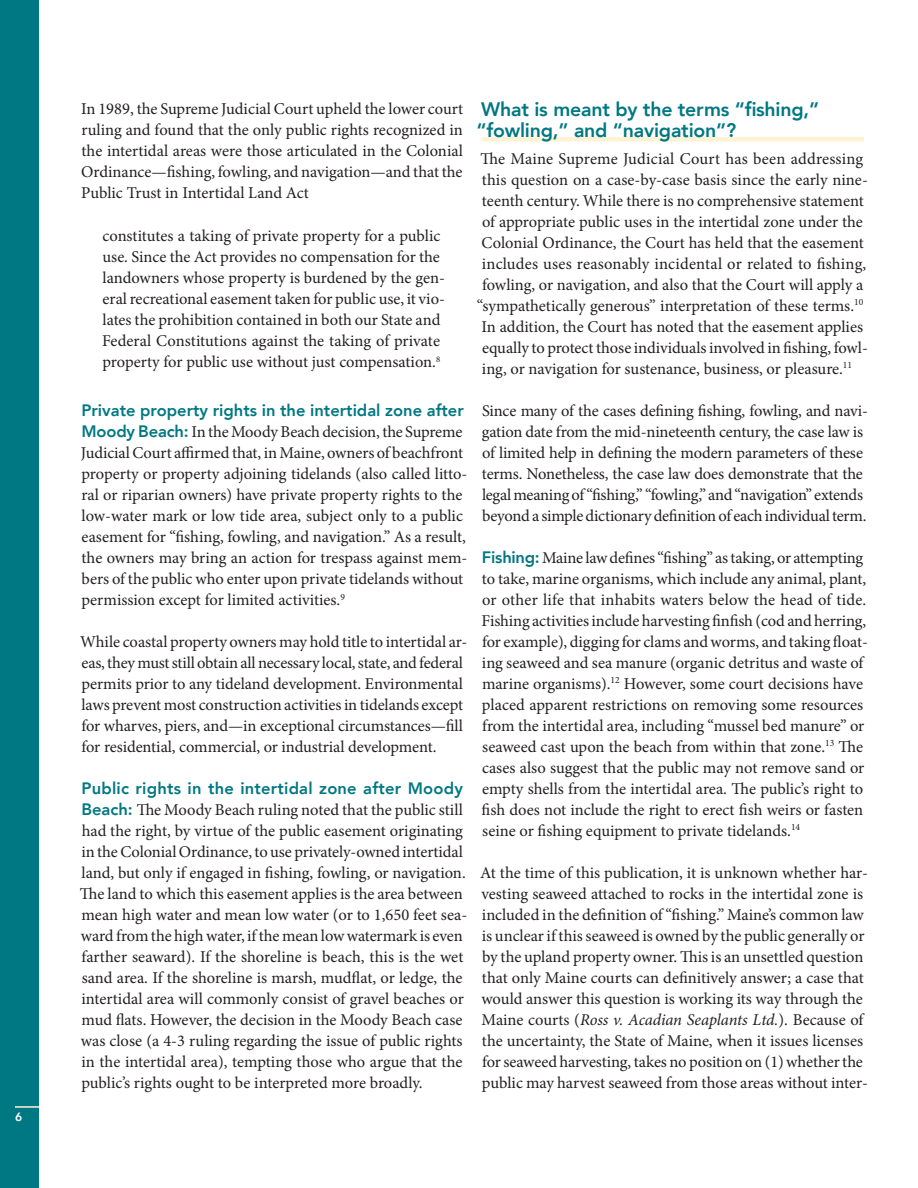
<style>
.page{position:relative;width:918px;height:1188px;background:#fff}
.page>*{position:absolute;margin:0;border:0;box-sizing:border-box;transform-origin:0 0}
.ParagraphHeads{font:800 19.5px/21px "Avenir";letter-spacing:-.01em;color:#007883}
._1_column_text_Inden{font:16.5px/21px "Minion Pro";letter-spacing:-.005em;color:#231f20}
._1_col_text_blue_lea{font:16.5px/21px "Minion Pro";letter-spacing:-.005em;color:#231f20}
._1_column_text{font:16.5px "Minion Pro";color:#231f20}
._1_col_text_indented{font:16.5px/21px "Minion Pro";letter-spacing:-.005em;color:#231f20}
.t1{font:800 12px "Avenir";color:#fff}
.s1{font-family:"Avenir";font-weight:800;color:#007883}
.s2{font-style:italic}
</style>
<div class="page">
<div style="left:0;top:0;width:39px;height:1188px;background:#007883"></div>
<hr style="left:15px;top:1106px;width:24px;height:2px;background:#fef3d5">
<hr style="left:482px;top:137px;width:382px;height:4px;background:#fef3d5">
<p class="t1" style="left:15px;top:1108px;width:9px">6</p>
<p class="_1_column_text_Inden" style="left:81px;top:98px;width:384px;text-align:justify">In 1989, the Supreme Judicial Court upheld the lower court ruling and found that the only public rights recognized in the intertidal areas were those articulated in the Colonial Ordinance—fishing, fowling, and navigation—and that the Public Trust in Intertidal Land Act</p>
<p class="_1_col_text_indented" style="left:102px;top:226px;width:344px">constitutes a taking of private property for a public use. Since the Act provides no compensation for the landowners whose property is burdened by the gen&shy;eral recreational easement taken for public use, it vio&shy;lates the prohibition contained in both our State and Federal Constitutions against the taking of private property for public use without just compensation.<sup>8</sup></p>
<p class="_1_col_text_blue_lea" style="left:81px;top:400px;width:388px"><span class="s1">Private property rights in the intertidal zone after Moody Beach:</span> In the Moody Beach decision, the Supreme Judicial Court affirmed that, in Maine, owners of beachfront property or property adjoining tidelands (also called litto&shy;ral or riparian owners) have private property rights to the low-water mark or low tide area, subject only to a public easement for “fishing, fowling, and navigation.” As a result, the owners may bring an action for trespass against mem&shy;bers of the public who enter upon private tidelands without permission except for limited activities.<sup>9</sup></p>
<p class="_1_column_text_Inden" style="left:80px;top:631px;width:389px">While coastal property owners may hold title to intertidal ar&shy;eas, they must still obtain all necessary local, state, and federal permits prior to any tideland development. Environmental laws prevent most construction activities in tidelands except for wharves, piers, and—in exceptional circumstances—fill for residential, commercial, or industrial development.</p>
<p class="_1_column_text_Inden" style="left:80px;top:778px;width:389px"><span class="s1">Public rights in the intertidal zone after Moody Beach:</span> The Moody Beach ruling noted that the public still had the right, by virtue of the public easement originating in the Colonial Ordinance, to use privately-owned intertidal land, but only if engaged in fishing, fowling, or navigation.<br>The land to which this easement applies is the area between mean high water and mean low water (or to 1,650 feet sea&shy;ward from the high water, if the mean low watermark is even farther seaward). If the shoreline is beach, this is the wet sand area. If the shoreline is marsh, mudflat, or ledge, the intertidal area will commonly consist of gravel beaches or mud flats. However, the decision in the Moody Beach case was close (a 4-3 ruling regarding the issue of public rights in the intertidal area), tempting those who argue that the public’s rights ought to be interpreted more broadly.</p>
<p class="ParagraphHeads" style="left:476px;top:99px;width:344px">What is meant by the terms “fishing,” “fowling,” and “navigation”?</p>
<p class="_1_column_text" style="left:480px;top:148px;width:384px">The Maine Supreme Judicial Court has been addressing</p>
<p class="_1_column_text" style="left:482px;top:169px;width:387px">this question on a case-by-case basis since the early nine-</p>
<p class="_1_column_text" style="left:482px;top:190px;width:383px">teenth century. While there is no comprehensive statement</p>
<p class="_1_column_text" style="left:482px;top:211px;width:382px">of appropriate public uses in the intertidal zone under the</p>
<p class="_1_column_text" style="left:482px;top:232px;width:384px">Colonial Ordinance, the Court has held that the easement</p>
<p class="_1_column_text" style="left:482px;top:253px;width:386px">includes uses reasonably incidental or related to fishing,</p>
<p class="_1_column_text" style="left:482px;top:274px;width:383px">fowling, or navigation, and also that the Court will apply a</p>
<p class="_1_column_text" style="left:477px;top:295px;width:388px">“sympathetically generous” interpretation of these terms.<sup>10</sup></p>
<p class="_1_column_text" style="left:482px;top:316px;width:383px">In addition, the Court has noted that the easement applies</p>
<p class="_1_column_text" style="left:482px;top:337px;width:387px">equally to protect those individuals involved in fishing, fowl-</p>
<p class="_1_column_text" style="left:482px;top:358px;width:372px">ing, or navigation for sustenance, business, or pleasure.<sup>11</sup></p>
<p class="_1_column_text_Inden" style="left:482px;top:400px;width:387px">Since many of the cases defining fishing, fowling, and navi&shy;gation date from the mid-nineteenth century, the case law is of limited help in defining the modern parameters of these terms. Nonetheless, the case law does demonstrate that the legal meaning of “fishing,” “fowling,” and “navigation” extends beyond a simple dictionary definition of each individual term.</p>
<p class="_1_col_text_blue_lea" style="left:482px;top:547px;width:388px"><span class="s1">Fishing:</span> Maine law defines “fishing” as taking, or attempting to take, marine organisms, which include any animal, plant, or other life that inhabits waters below the head of tide.<br>Fishing activities include harvesting finfish (cod and herring, for example), digging for clams and worms, and taking float&shy;ing seaweed and sea manure (organic detritus and waste of marine organisms).<sup>12</sup> However, some court decisions have placed apparent restrictions on removing some resources from the intertidal area, including “mussel bed manure” or seaweed cast upon the beach from within that zone.<sup>13</sup> The cases also suggest that the public may not remove sand or empty shells from the intertidal area. The public’s right to fish does not include the right to erect fish weirs or fasten seine or fishing equipment to private tidelands.<sup>14</sup></p>
<p class="_1_column_text_Inden" style="left:480px;top:862px;width:389px">At the time of this publication, it is unknown whether har&shy;vesting seaweed attached to rocks in the intertidal zone is included in the definition of “fishing.” Maine’s common law is unclear if this seaweed is owned by the public generally or by the upland property owner. This is an unsettled question that only Maine courts can definitively answer; a case that would answer this question is working its way through the Maine courts (<span class="s2">Ross v. Acadian Seaplants Ltd.</span>). Because of the uncertainty, the State of Maine, when it issues licenses for seaweed harvesting, takes no position on (1) whether the public may harvest seaweed from those areas without inter-</p>
</div>
